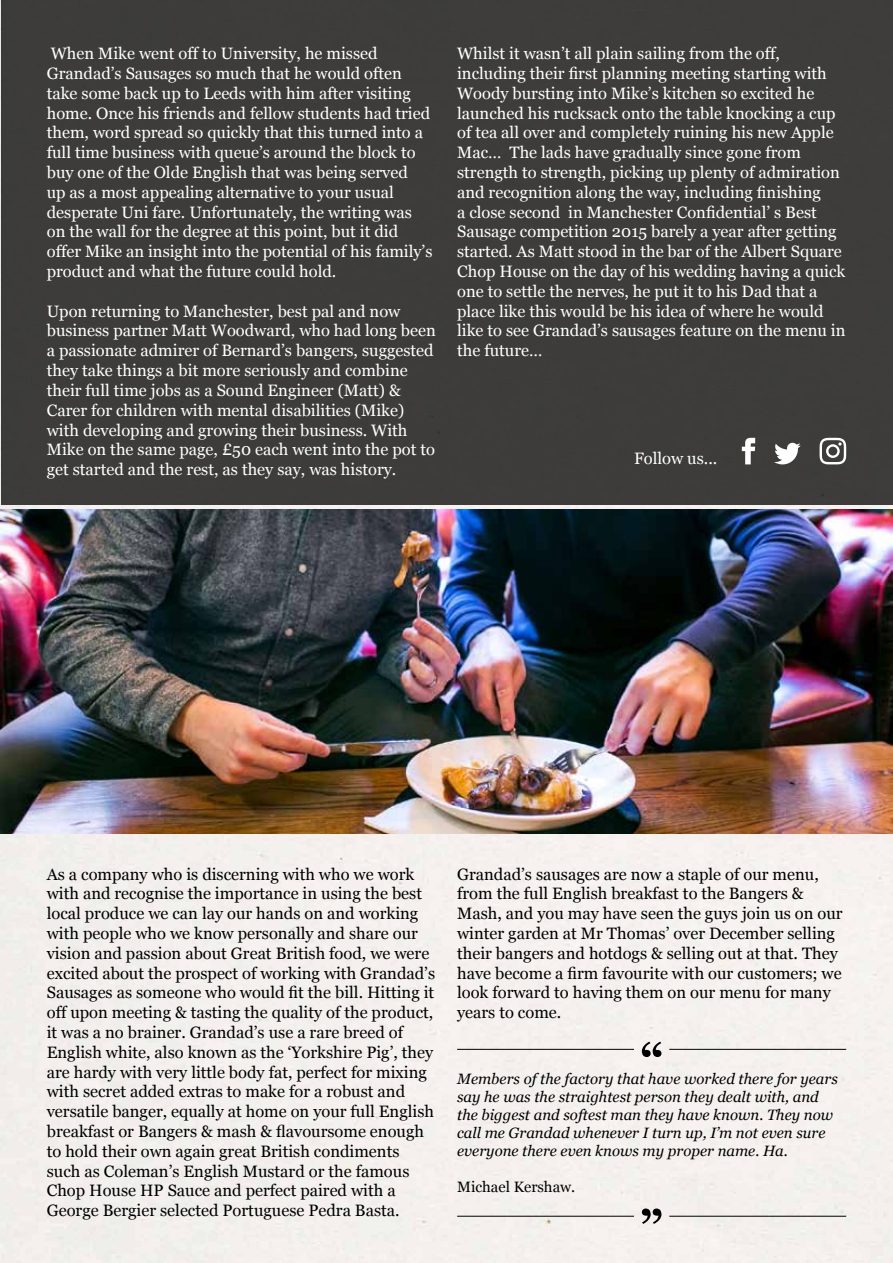
<style>
.page{position:relative;width:893px;height:1263px;background:#f5f0ed}
.page>*{position:absolute;margin:0;border:0;box-sizing:border-box;transform-origin:0 0}
.t1{font:16.5px/19.8px "Georgia";color:#fff}
.t2{font:16.5px/19.8px "Georgia";color:#000}
.t3{font:italic 15px/18px "Georgia";color:#000}
.t4{font:15px "Georgia";color:#000}
</style>
<div class="page">
<div style="left:1px;top:0;width:891px;height:505px;background:#3d3c3b"></div>
<img style="left:0;top:510px;width:893px;height:323px">
<svg style="left:642px;top:1042px;width:19px;height:15px"></svg>
<svg style="left:642px;top:1208px;width:19px;height:16px"></svg>
<hr style="left:669px;top:1049px;width:177px;height:1px;background:#000">
<hr style="left:669px;top:1216px;width:177px;height:1px;background:#000">
<hr style="left:457px;top:1049px;width:177px;height:1px;background:#000">
<hr style="left:457px;top:1216px;width:177px;height:1px;background:#000">
<svg style="left:774px;top:443px;width:27px;height:21px"></svg>
<svg style="left:742px;top:438px;width:13px;height:26px"></svg>
<svg style="left:820px;top:438px;width:26px;height:26px"></svg>
<p class="t1" style="left:47px;top:44px;width:387px">When Mike went off to University, he missed Grandad’s Sausages so much that he would often take some back up to Leeds with him after visiting home. Once his friends and fellow students had tried them, word spread so quickly that this turned into a full time business with queue’s around the block to buy one of the Olde English that was being served<br>up as a most appealing alternative to your usual desperate Uni fare. Unfortunately, the writing was on the wall for the degree at this point, but it did offer Mike an insight into the potential of his family’s product and what the future could hold.</p>
<p class="t1" style="left:47px;top:301px;width:391px">Upon returning to Manchester, best pal and now business partner Matt Woodward, who had long been a passionate admirer of Bernard’s bangers, suggested they take things a bit more seriously and combine their full time jobs as a Sound Engineer (Matt) &amp; Carer for children with mental disabilities (Mike) with developing and growing their business. With Mike on the same page, £50 each went into the pot to get started and the rest, as they say, was history.</p>
<p class="t1" style="left:457px;top:44px;width:390px">Whilst it wasn’t all plain sailing from the off, including their first planning meeting starting with Woody bursting into Mike’s kitchen so excited he launched his rucksack onto the table knocking a cup of tea all over and completely ruining his new Apple Mac… The lads have gradually since gone from strength to strength, picking up plenty of admiration and recognition along the way, including finishing<br>a close second in Manchester Confidential’ s Best Sausage competition 2015 barely a year after getting started. As Matt stood in the bar of the Albert Square Chop House on the day of his wedding having a quick one to settle the nerves, he put it to his Dad that a place like this would be his idea of where he would like to see Grandad’s sausages feature on the menu in the future…</p>
<p class="t1" style="left:634px;top:449px;width:85px">Follow us...</p>
<p class="t2" style="left:47px;top:864px;width:390px">As a company who is discerning with who we work with and recognise the importance in using the best local produce we can lay our hands on and working with people who we know personally and share our vision and passion about Great British food, we were excited about the prospect of working with Grandad’s Sausages as someone who would fit the bill. Hitting it off upon meeting &amp; tasting the quality of the product, it was a no brainer. Grandad’s use a rare breed of English white, also known as the ‘Yorkshire Pig’, they are hardy with very little body fat, perfect for mixing with secret added extras to make for a robust and versatile banger, equally at home on your full English breakfast or Bangers &amp; mash &amp; flavoursome enough to hold their own again great British condiments such as Coleman’s English Mustard or the famous Chop House HP Sauce and perfect paired with a George Bergier selected Portuguese Pedra Basta.</p>
<p class="t2" style="left:457px;top:864px;width:387px">Grandad’s sausages are now a staple of our menu, from the full English breakfast to the Bangers &amp; Mash, and you may have seen the guys join us on our winter garden at Mr Thomas’ over December selling their bangers and hotdogs &amp; selling out at that. They have become a firm favourite with our customers; we look forward to having them on our menu for many years to come.</p>
<p class="t3" style="left:457px;top:1070px;width:382px">Members of the factory that have worked there for years say he was the straightest person they dealt with, and the biggest and softest man they have known. They now call me Grandad whenever I turn up, I’m not even sure everyone there even knows my proper name. Ha.</p>
<p class="t4" style="left:457px;top:1178px;width:120px">Michael Kershaw.</p>
</div>
